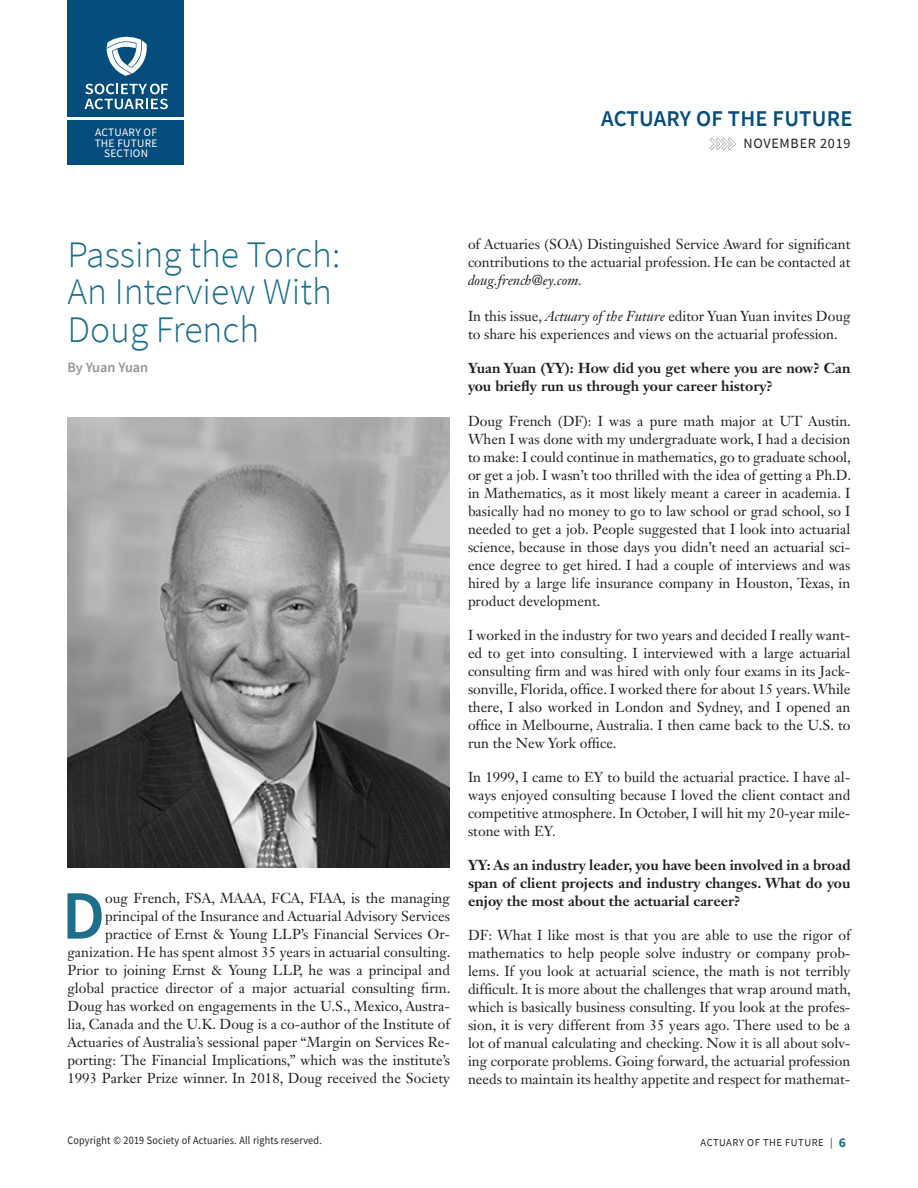
<style>
.page{position:relative;width:918px;height:1188px;background:#fff}
.page>*{position:absolute;margin:0;border:0;box-sizing:border-box;transform-origin:0 0}
.Article_Body_Drop_Ca{font:600 69.3px "Source Sans Pro";color:#1d6e8a}
.Article_TItle{font:300 37.5px/37.5px "Source Sans Pro";color:#1d6e8a}
.t1{font:600 22.5px "Source Sans Pro";letter-spacing:.01em;color:#054d7d}
.Article_Body_Drop_Ca-2{font:14.25px/18px "Janson Text LT Std";color:#231f20;text-align:justify}
.t2{font:700 14.25px/18px "Janson Text LT Std";color:#231f20}
.Article_Author_Bylin{font:600 14.25px "Source Sans Pro";color:#939598}
.Folio_Right{font:14.1px "Source Sans Pro";letter-spacing:.05em;color:#231f20}
.t3{font:11.4px/10.8px "Source Sans Pro";letter-spacing:.02em;color:#fff;text-align:center}
.t4{font:11.25px "Source Sans Pro";letter-spacing:.02em;color:#231f20;scale:.9 1}
.t5{font:10.5px "Source Sans Pro";letter-spacing:.05em;color:#231f20}
.s1{font-style:italic}
.s2{font-weight:700;font-size:13.5px;color:#1d6e8a}
</style>
<div class="page">
<div style="left:68px;top:0;width:116px;height:165px;background:#044c7b"></div>
<svg style="left:106px;top:36px;width:41px;height:40px"></svg>
<svg style="left:84px;top:84px;width:84px;height:25px"></svg>
<hr style="left:68px;top:117px;width:117px;height:2px;background:#fff">
<svg style="left:710px;top:138px;width:26px;height:12px"></svg>
<img style="left:68px;top:417px;width:382px;height:450px">
<h3 class="t1" style="left:601px;top:103px;width:253px">ACTUARY OF THE FUTURE</h3>
<p class="t3" style="left:95px;top:127px;width:64px">ACTUARY OF<br>THE FUTURE<br>SECTION</p>
<p class="Folio_Right" style="left:744px;top:134px;width:108px">NOVEMBER 2019</p>
<p class="Article_TItle" style="left:68px;top:235px;width:274px">Passing the Torch:<br>An Interview With<br>Doug French</p>
<p class="Article_Author_Bylin" style="left:68px;top:358px;width:82px">By Yuan Yuan</p>
<p class="Article_Body_Drop_Ca-2" style="left:67px;top:889px;width:385px;text-align:right">oug French, FSA, MAAA, FCA, FIAA, is the managing principal of the Insurance and Actuarial Advisory Services practice of Ernst &amp; Young LLP’s Financial Services Or&shy;ganization. He has spent almost 35 years in actuarial consulting.<br>Prior to joining Ernst &amp; Young LLP, he was a principal and global practice director of a major actuarial consulting firm.<br>Doug has worked on engagements in the U.S., Mexico, Austra&shy;lia, Canada and the U.K. Doug is a co-author of the Institute of Actuaries of Australia’s sessional paper “Margin on Services Re&shy;porting: The Financial Implications,” which was the institute’s 1993 Parker Prize winner. In 2018, Doug received the Society</p>
<p class="Article_Body_Drop_Ca" style="left:62px;top:870px;width:45px">D</p>
<p class="Article_Body_Drop_Ca-2" style="left:468px;top:235px;width:384px">of Actuaries (SOA) Distinguished Service Award for significant contributions to the actuarial profession. He can be contacted at <span class="s1">doug.french@ey.com.</span></p>
<p class="Article_Body_Drop_Ca-2" style="left:468px;top:307px;width:384px">In this issue, <span class="s1">Actuary of the Future</span> editor Yuan Yuan invites Doug to share his experiences and views on the actuarial profession.</p>
<p class="t2" style="left:468px;top:359px;width:384px">Yuan Yuan (YY): How did you get where you are now? Can you briefly run us through your career history?</p>
<p class="Article_Body_Drop_Ca-2" style="left:468px;top:412px;width:385px">Doug French (DF): I was a pure math major at UT Austin.<br>When I was done with my undergraduate work, I had a decision to make: I could continue in mathematics, go to graduate school, or get a job. I wasn’t too thrilled with the idea of getting a Ph.D. in Mathematics, as it most likely meant a career in academia. I basically had no money to go to law school or grad school, so I needed to get a job. People suggested that I look into actuarial science, because in those days you didn’t need an actuarial sci&shy;ence degree to get hired. I had a couple of interviews and was hired by a large life insurance company in Houston, Texas, in product development.</p>
<p class="Article_Body_Drop_Ca-2" style="left:468px;top:626px;width:384px">I worked in the industry for two years and decided I really want&shy;ed to get into consulting. I interviewed with a large actuarial consulting firm and was hired with only four exams in its Jack&shy;sonville, Florida, office. I worked there for about 15 years. While there, I also worked in London and Sydney, and I opened an office in Melbourne, Australia. I then came back to the U.S. to run the New York office.</p>
<p class="Article_Body_Drop_Ca-2" style="left:468px;top:768px;width:384px">In 1999, I came to EY to build the actuarial practice. I have al&shy;ways enjoyed consulting because I loved the client contact and competitive atmosphere. In October, I will hit my 20-year mile&shy;stone with EY.</p>
<p class="t2" style="left:468px;top:856px;width:384px;text-align:justify">YY: As an industry leader, you have been involved in a broad span of client projects and industry changes. What do you enjoy the most about the actuarial career?</p>
<p class="Article_Body_Drop_Ca-2" style="left:468px;top:926px;width:384px">DF: What I like most is that you are able to use the rigor of mathematics to help people solve industry or company prob&shy;lems. If you look at actuarial science, the math is not terribly difficult. It is more about the challenges that wrap around math, which is basically business consulting. If you look at the profes&shy;sion, it is very different from 35 years ago. There used to be a lot of manual calculating and checking. Now it is all about solv&shy;ing corporate problems. Going forward, the actuarial profession needs to maintain its healthy appetite and respect for mathemat-</p>
<p class="t4" style="left:68px;top:1133px;width:284px">Copyright © 2019 Society of Actuaries. All rights reserved.</p>
<p class="t5" style="left:701px;top:1135px;width:147px">ACTUARY OF THE FUTURE | <span class="s2">6</span></p>
</div>
